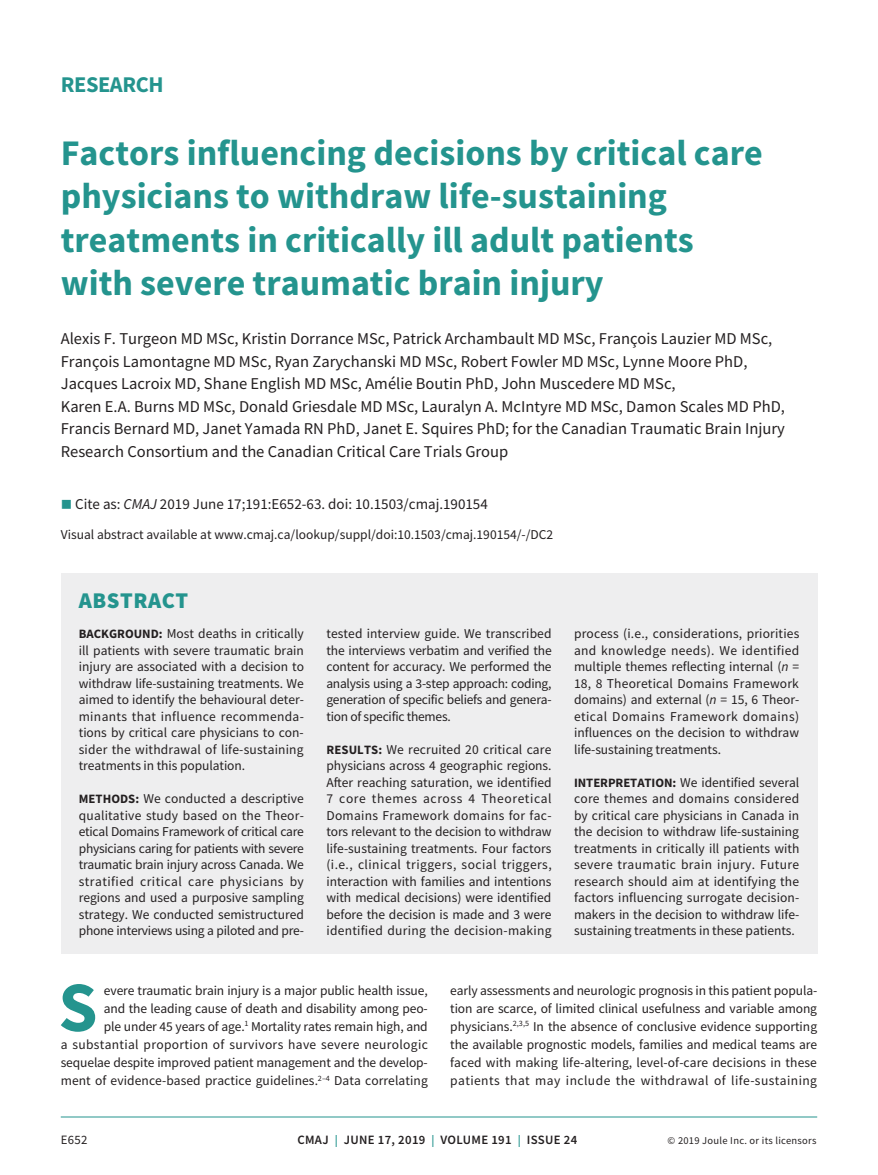
<style>
.page{position:relative;width:878px;height:1175px;background:#fff}
.page>*{position:absolute;margin:0;border:0;box-sizing:border-box;transform-origin:0 0}
.t1{font:700 70.65px "Source Sans Pro";color:#24948e}
.t2{font:700 36px/43.2px "Source Sans Pro";color:#24948e}
.t3{font:700 22.5px "Source Sans Pro";letter-spacing:-.02em;color:#24948e}
.t4{font:900 22.5px "Source Sans Pro";letter-spacing:.025em;color:#24948e}
.t5{font:16.5px/22.5px "Source Sans Pro";color:#231f20}
.t6{font:15px "Source Sans Pro";color:#231f20}
.t7{font:13.5px/16.5px "Source Sans Pro";letter-spacing:-.005em;color:#231f20;text-align:justify}
.t8{font:600 12.75px "Source Sans Pro";letter-spacing:.025em;color:#231f20}
.t9{font:12.75px "Source Sans Pro";color:#231f20}
.t10{font:10.5px "Source Sans Pro";letter-spacing:.025em;color:#231f20}
.s1{color:#24948e}
.s2{font-style:italic}
.s3{font-weight:700;font-size:12.75px}
.s4{font-size:12px;color:#24948e}
</style>
<div class="page">
<hr style="left:61px;top:1116px;width:756px;height:1px;background:#24948e">
<div style="left:61px;top:573px;width:756px;height:380px;background:#eeeeef"></div>
<h3 class="t3" style="left:61px;top:69px;width:104px">RESEARCH</h3>
<h2 class="t2" style="left:61px;top:131px;width:703px">Factors influencing decisions by critical care physicians to withdraw life-sustaining treatments in critically ill adult patients with severe traumatic brain injury</h2>
<p class="t5" style="left:61px;top:327px;width:725px">Alexis F. Turgeon MD MSc, Kristin Dorrance MSc, Patrick Archambault MD MSc, François Lauzier MD MSc, François Lamontagne MD MSc, Ryan Zarychanski MD MSc, Robert Fowler MD MSc, Lynne Moore PhD, Jacques Lacroix MD, Shane English MD MSc, Amélie Boutin PhD, John Muscedere MD MSc,<br>Karen E.A. Burns MD MSc, Donald Griesdale MD MSc, Lauralyn A. McIntyre MD MSc, Damon Scales MD PhD, Francis Bernard MD, Janet Yamada RN PhD, Janet E. Squires PhD; for the Canadian Traumatic Brain Injury Research Consortium and the Canadian Critical Care Trials Group</p>
<p class="t6" style="left:61px;top:495px;width:428px"><span class="s1">■</span> Cite as: <span class="s2">CMAJ</span> 2019 June 17;191:E652-63. doi: 10.1503/cmaj.190154</p>
<p class="t7" style="left:61px;top:526px;width:494px">Visual abstract available at www.cmaj.ca/lookup/suppl/doi:10.1503/cmaj.190154/-/DC2</p>
<h3 class="t4" style="left:79px;top:585px;width:111px">ABSTRACT</h3>
<p class="t7" style="left:79px;top:625px;width:227px"><span class="s3">BACKGROUND:</span> Most deaths in critically ill patients with severe traumatic brain injury are associated with a decision to withdraw life-sustaining treatments. We aimed to identify the behavioural deter&shy;minants that influence recommenda&shy;tions by critical care physicians to con&shy;sider the withdrawal of life-sustaining treatments in this population.</p>
<p class="t7" style="left:79px;top:790px;width:227px"><span class="s3">METHODS:</span> We conducted a descriptive qualitative study based on the Theor&shy;etical Domains Framework of critical care physicians caring for patients with severe traumatic brain injury across Canada. We stratified critical care physicians by regions and used a purposive sampling strategy. We conducted semistructured phone interviews using a piloted and pre-</p>
<p class="t7" style="left:326px;top:625px;width:227px">tested interview guide. We transcribed the interviews verbatim and verified the content for accuracy. We performed the analysis using a 3-step approach: coding, generation of specific beliefs and genera&shy;tion of specific themes.</p>
<p class="t7" style="left:326px;top:741px;width:227px"><span class="s3">RESULTS:</span> We recruited 20 critical care physicians across 4 geographic regions.<br>After reaching saturation, we identified 7 core themes across 4 Theoretical Domains Framework domains for fac&shy;tors relevant to the decision to withdraw life-sustaining treatments. Four factors (i.e., clinical triggers, social triggers, interaction with families and intentions with medical decisions) were identified before the decision is made and 3 were identified during the decision-making</p>
<p class="t7" style="left:574px;top:625px;width:227px">process (i.e., considerations, priorities and knowledge needs). We identified multiple themes reflecting internal (<span class="s2">n</span> = 18, 8 Theoretical Domains Framework domains) and external (<span class="s2">n</span> = 15, 6 Theor&shy;etical Domains Framework domains) influences on the decision to withdraw life-sustaining treatments.</p>
<p class="t7" style="left:574px;top:774px;width:227px"><span class="s3">INTERPRETATION:</span> We identified several core themes and domains considered by critical care physicians in Canada in the decision to withdraw life-sustaining treatments in critically ill patients with severe traumatic brain injury. Future research should aim at identifying the factors influencing surrogate decision&shy;makers in the decision to withdraw life&shy;sustaining treatments in these patients.</p>
<h1 class="t1" style="left:58px;top:959px;width:41px">S</h1>
<p class="t7" style="left:61px;top:981px;width:368px;line-height:18px;text-align:right">evere traumatic brain injury is a major public health issue,<br>and the leading cause of death and disability among peo-<br>ple under 45 years of age.<sup>1</sup> Mortality rates remain high, and<br>a substantial proportion of survivors have severe neurologic sequelae despite improved patient management and the develop&shy;ment of evidence-based practice guidelines.<sup>2–4</sup> Data correlating</p>
<p class="t7" style="left:450px;top:981px;width:368px;line-height:18px">early assessments and neurologic prognosis in this patient popula&shy;tion are scarce, of limited clinical usefulness and variable among physicians.<sup>2,3,5</sup> In the absence of conclusive evidence supporting the available prognostic models, families and medical teams are faced with making life-altering, level-of-care decisions in these patients that may include the withdrawal of life-sustaining</p>
<p class="t9" style="left:61px;top:1132px;width:28px">E652</p>
<p class="t8" style="left:297px;top:1131px;width:281px">CMAJ <span class="s4">|</span> JUNE 17, 2019 <span class="s4">|</span> VOLUME 191 <span class="s4">|</span> ISSUE 24</p>
<p class="t10" style="left:667px;top:1134px;width:150px">© 2019 Joule Inc. or its licensors</p>
</div>
